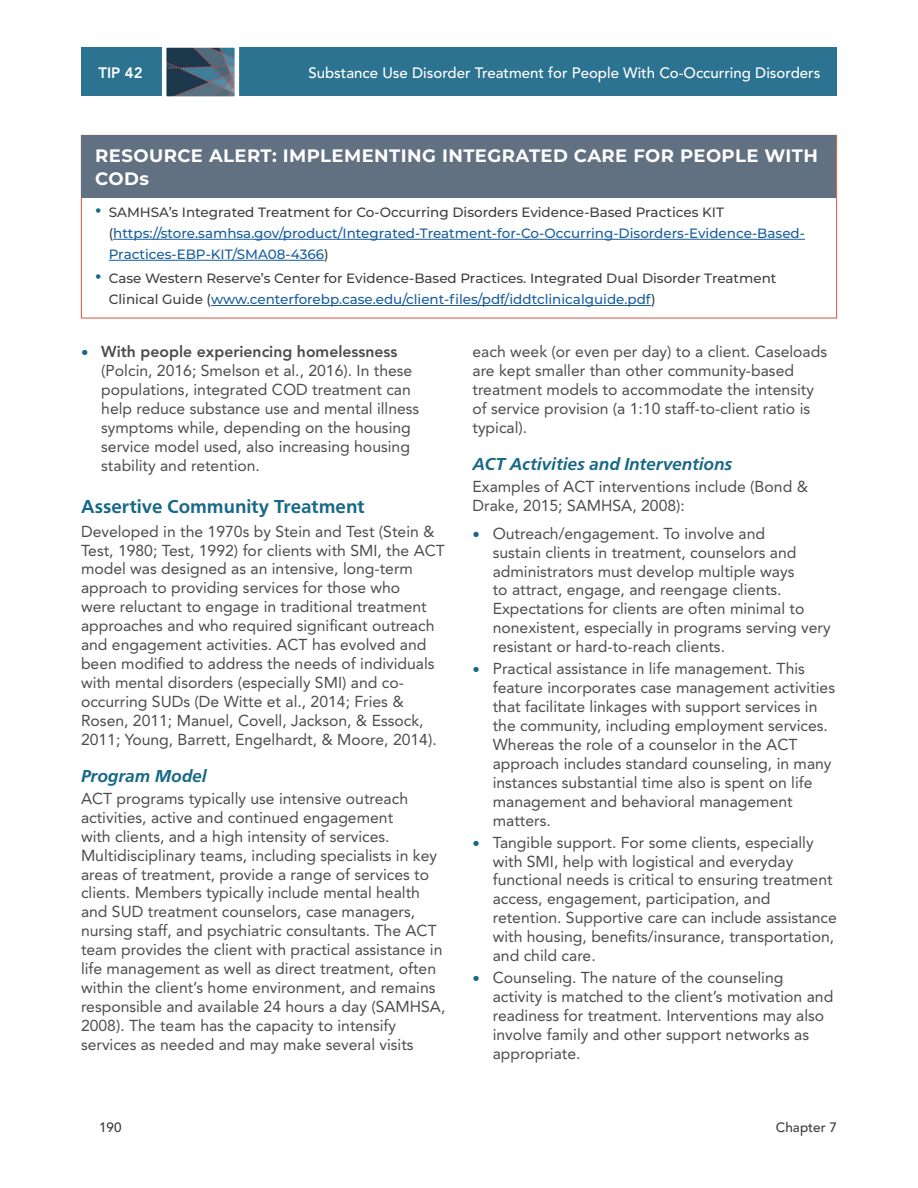
<style>
.page{position:relative;width:918px;height:1188px;background:#fff}
.page>*{position:absolute;margin:0;border:0;box-sizing:border-box;transform-origin:0 0}
.t1{font:21px "Arial";color:#186887}
.t2{font:700 19.5px "Carto Gothic Pro";color:#186887}
.t3{font:700 18px/22.5px "Montserrat";letter-spacing:.025em;color:#fff}
.t4{font:italic 700 18px "Carto Gothic Pro";color:#186887}
.Lbody{font:15.75px/18.9px "Avenir LT Std";color:#4b4c4d}
.t5{font:500 15px "Avenir LT Std";color:#fff}
.t6{font:800 15px "Avenir LT Std";color:#fff}
.t7{font:500 13.5px/21px "Montserrat";color:#175d9e}
.t8{font:500 13.5px/21px "Montserrat";color:#3e3e3f}
.t9{font:500 13.5px "Avenir LT Std";color:#3e3e3f}
.s1{font-family:"Arial";font-weight:400;font-size:18px;color:#186887}
.s2{color:#3e3e3f}
.s3{color:#175d9e}
.s4{font-weight:800}
.s5{font-family:"Arial";font-size:21px;color:#186887}
</style>
<div class="page">
<div style="left:81px;top:48px;width:756px;height:48px;background:#2c7391"></div>
<svg style="left:160px;top:47px;width:81px;height:50px;background:#597081"></svg>
<hr style="left:211px;top:305px;width:440px;height:1px;background:#175d9e">
<hr style="left:113px;top:239px;width:692px;height:1px;background:#175d9e">
<hr style="left:109px;top:260px;width:215px;height:1px;background:#175d9e">
<div style="left:82px;top:136px;width:754px;height:62px;background:#627182"></div>
<p class="t6" style="left:98px;top:64px;width:46px">TIP 42</p>
<p class="t5" style="left:308px;top:64px;width:514px">Substance Use Disorder Treatment for People With Co-Occurring Disorders</p>
<h3 class="t3" style="left:95px;top:144px;width:724px">RESOURCE ALERT: IMPLEMENTING INTEGRATED CARE FOR PEOPLE WITH<br>CODs</h3>
<p class="t7" style="left:109px;top:201px;width:698px;text-indent:-14px"><span class="s1">•</span> <span class="s2">SAMHSA’s Integrated Treatment for Co-Occurring Disorders Evidence-Based Practices KIT (</span>https://store.samhsa.gov/product/Integrated-Treatment-for-Co-Occurring-Disorders-Evidence-Based-<br>Practices-EBP-KIT/SMA08-4366<span class="s2">)</span></p>
<p class="t8" style="left:109px;top:267px;width:669px;text-indent:-14px"><span class="s1">•</span> Case Western Reserve’s Center for Evidence-Based Practices. Integrated Dual Disorder Treatment<br>Clinical Guide (<span class="s3">www.centerforebp.case.edu/client-fles/pdf/iddtclinicalguide.pdf</span>)</p>
<p class="t1" style="left:81px;top:338px;width:9px">•</p>
<p class="Lbody" style="left:101px;top:343px;width:320px"><span class="s4">With people experiencing homelessness </span>(Polcin, 2016; Smelson et al., 2016). In these populations, integrated COD treatment can help reduce substance use and mental illness symptoms while, depending on the housing service model used, also increasing housing stability and retention.</p>
<h3 class="t2" style="left:81px;top:496px;width:285px">Assertive Community Treatment</h3>
<p class="Lbody" style="left:81px;top:522px;width:365px">Developed in the 1970s by Stein and Test (Stein &amp; Test, 1980; Test, 1992) for clients with SMI, the ACT model was designed as an intensive, long-term approach to providing services for those who<br>were reluctant to engage in traditional treatment approaches and who required signifcant outreach and engagement activities. ACT has evolved and been modifed to address the needs of individuals with mental disorders (especially SMI) and co&shy;occurring SUDs (De Witte et al., 2014; Fries &amp; Rosen, 2011; Manuel, Covell, Jackson, &amp; Essock, 2011; Young, Barrett, Engelhardt, &amp; Moore, 2014).</p>
<h4 class="t4" style="left:81px;top:766px;width:127px">Program Model</h4>
<p class="Lbody" style="left:81px;top:789px;width:366px">ACT programs typically use intensive outreach activities, active and continued engagement<br>with clients, and a high intensity of services.<br>Multidisciplinary teams, including specialists in key areas of treatment, provide a range of services to clients. Members typically include mental health and SUD treatment counselors, case managers, nursing staff, and psychiatric consultants. The ACT team provides the client with practical assistance in life management as well as direct treatment, often within the client’s home environment, and remains responsible and available 24 hours a day (SAMHSA, 2008). The team has the capacity to intensify services as needed and may make several visits</p>
<p class="Lbody" style="left:472px;top:343px;width:356px">each week (or even per day) to a client. Caseloads are kept smaller than other community-based treatment models to accommodate the intensity of service provision (a 1:10 staff-to-client ratio is typical).</p>
<h4 class="t4" style="left:472px;top:454px;width:261px">ACT Activities and Interventions</h4>
<p class="Lbody" style="left:472px;top:478px;width:337px">Examples of ACT interventions include (Bond &amp;<br>Drake, 2015; SAMHSA, 2008):</p>
<p class="Lbody" style="left:493px;top:524px;width:339px;text-indent:-20px"><span class="s5">•</span> Outreach/engagement. To involve and<br>sustain clients in treatment, counselors and administrators must develop multiple ways<br>to attract, engage, and reengage clients.<br>Expectations for clients are often minimal to nonexistent, especially in programs serving very resistant or hard-to-reach clients.</p>
<p class="Lbody" style="left:493px;top:660px;width:344px;text-indent:-20px"><span class="s5">•</span> Practical assistance in life management. This feature incorporates case management activities that facilitate linkages with support services in the community, including employment services.<br>Whereas the role of a counselor in the ACT approach includes standard counseling, in many instances substantial time also is spent on life management and behavioral management matters.</p>
<p class="Lbody" style="left:493px;top:833px;width:346px;text-indent:-20px"><span class="s5">•</span> Tangible support. For some clients, especially with SMI, help with logistical and everyday functional needs is critical to ensuring treatment access, engagement, participation, and retention. Supportive care can include assistance with housing, benefts/insurance, transportation, and child care.</p>
<p class="Lbody" style="left:493px;top:968px;width:342px;text-indent:-20px"><span class="s5">•</span> Counseling. The nature of the counseling activity is matched to the client’s motivation and readiness for treatment. Interventions may also involve family and other support networks as appropriate.</p>
<p class="t9" style="left:99px;top:1120px;width:24px">190</p>
<p class="t9" style="left:776px;top:1120px;width:63px">Chapter 7</p>
</div>
